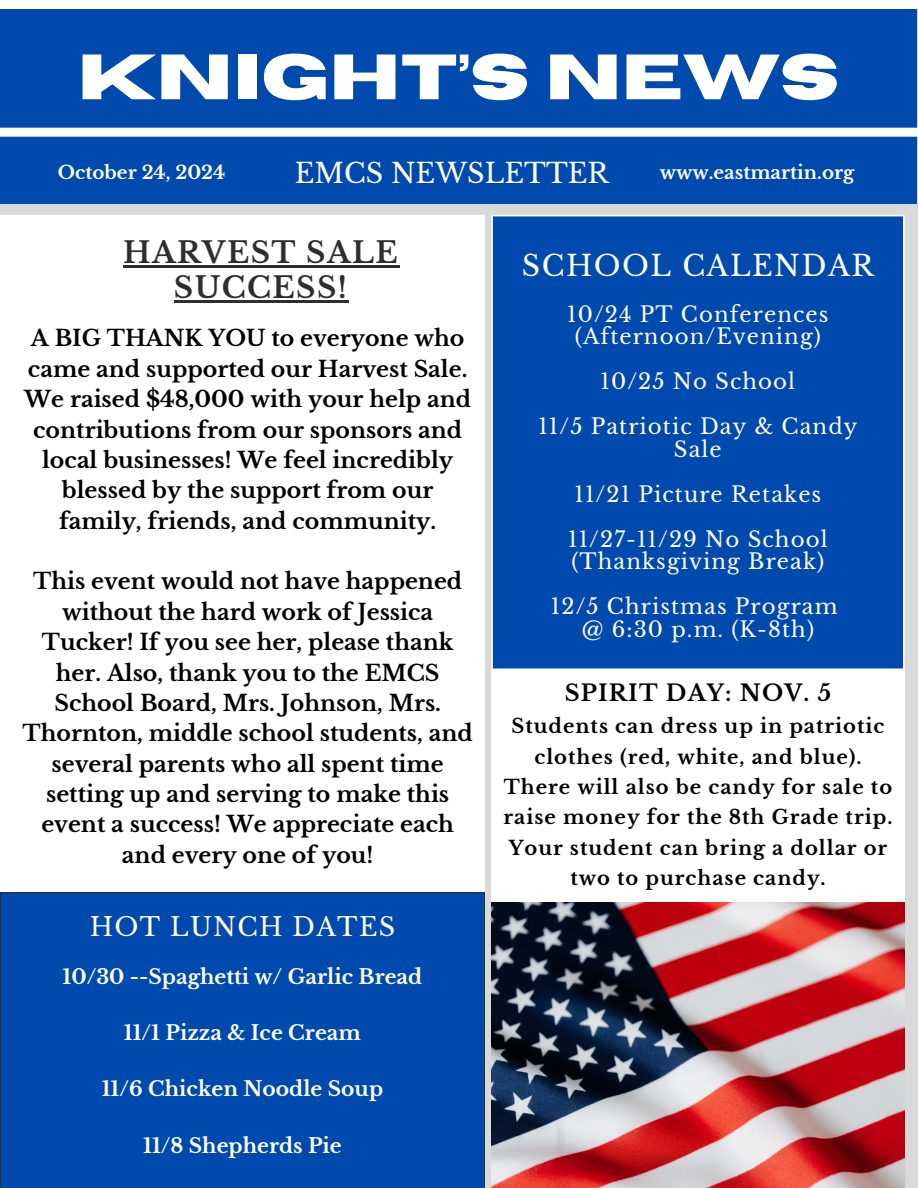
<style>
.page{position:relative;width:918px;height:1188px;background:#d9d9d9}
.page>*{position:absolute;margin:0;border:0;box-sizing:border-box;transform-origin:0 0}
.t1{font:700 63.9px "Horizon";color:#fff}
.t2{font:700 29.1px/34.8px "Libre Baskerville";letter-spacing:.05em;color:#2e2e2a;text-align:center}
.t3{font:28.5px "Libre Baskerville";letter-spacing:.05em;color:#fff}
.t4{font:27.15px "Libre Baskerville";color:#fff}
.t5{font:25.5px "Libre Baskerville";letter-spacing:.05em;color:#fff}
.t6{font:700 22.5px "Libre Baskerville";letter-spacing:.05em;color:#000}
.t7{font:700 22.05px/30.3px "Libre Baskerville";color:#000;text-align:center}
.t8{font:21.3px/22.5px "Libre Baskerville";letter-spacing:.05em;color:#fff;text-align:center}
.t9{font:700 20.25px "Libre Baskerville";color:#fff}
.t10{font:700 19.5px/30.3px "Libre Baskerville";letter-spacing:.05em;color:#000;text-align:center}
.t11{font:700 18.3px "Libre Baskerville";color:#fff}
</style>
<div class="page">
<div style="left:0;top:0;width:917px;height:204px;background:#004aad"></div>
<div style="left:0;top:215px;width:485px;height:677px;background:#fff"></div>
<div style="left:491px;top:215px;width:414px;height:455px;background:#004aad"></div>
<div style="left:0;top:128px;width:918px;height:9px;background:#fff"></div>
<div style="left:0;top:0;width:918px;height:9px;background:#fff"></div>
<div style="left:0;top:892px;width:485px;height:296px;background:#004aad"></div>
<div style="left:491px;top:670px;width:414px;height:518px;background:#fff"></div>
<img style="left:491px;top:903px;width:413px;height:285px">
<hr style="left:123px;top:265px;width:276px;height:3px;background:#2e2e2a">
<hr style="left:174px;top:300px;width:174px;height:3px;background:#2e2e2a">
<h5 class="t1" style="left:78px;top:46px;width:763px">KNIGHT’S NEWS</h5>
<h3 class="t11" style="left:58px;top:162px;width:169px">October 24, 2024</h3>
<h5 class="t4" style="left:295px;top:156px;width:316px">EMCS NEWSLETTER</h5>
<h6 class="t11" style="left:660px;top:162px;width:196px">www.eastmartin.org</h6>
<h6 class="t2" style="left:123px;top:236px;width:276px">HARVEST SALE<br>SUCCESS!</h6>
<p class="t7" style="left:24px;top:324px;width:449px">A BIG THANK YOU to everyone who came and supported our Harvest Sale.<br>We raised $48,000 with your help and contributions from our sponsors and local businesses! We feel incredibly blessed by the support from our family, friends, and community.</p>
<h3 class="t7" style="left:23px;top:567px;width:452px">This event would not have happened without the hard work of Jessica<br>Tucker! If you see her, please thank her. Also, thank you to the EMCS<br>School Board, Mrs. Johnson, Mrs.<br>Thornton, middle school students, and several parents who all spent time setting up and serving to make this event a success! We appreciate each and every one of you!</h3>
<h6 class="t5" style="left:90px;top:912px;width:307px">HOT LUNCH DATES</h6>
<h6 class="t9" style="left:63px;top:964px;width:361px">10/30 --Spaghetti w/ Garlic Bread</h6>
<h6 class="t9" style="left:124px;top:1020px;width:238px">11/1 Pizza &amp; Ice Cream</h6>
<h6 class="t9" style="left:102px;top:1077px;width:283px">11/6 Chicken Noodle Soup</h6>
<p class="t9" style="left:143px;top:1133px;width:200px">11/8 Shepherds Pie</p>
<h1 class="t3" style="left:522px;top:248px;width:353px">SCHOOL CALENDAR</h1>
<p class="t8" style="left:567px;top:303px;width:263px">10/24 PT Conferences (Afternoon/Evening)</p>
<h2 class="t8" style="left:601px;top:371px;width:196px">10/25 No School</h2>
<h5 class="t8" style="left:538px;top:416px;width:321px">11/5 Patriotic Day &amp; Candy<br>Sale</h5>
<h5 class="t8" style="left:574px;top:483px;width:248px">11/21 Picture Retakes</h5>
<h4 class="t8" style="left:568px;top:528px;width:261px;text-align:left">11/27-11/29 No School (Thanksgiving Break)</h4>
<h5 class="t8" style="left:551px;top:596px;width:288px">12/5 Christmas Program @ 6:30 p.m. (K-8th)</h5>
<p class="t6" style="left:565px;top:679px;width:268px">SPIRIT DAY: NOV. 5</p>
<p class="t10" style="left:504px;top:711px;width:390px">Students can dress up in patriotic clothes (red, white, and blue).<br>There will also be candy for sale to raise money for the 8th Grade trip.<br>Your student can bring a dollar or two to purchase candy.</p>
</div>
